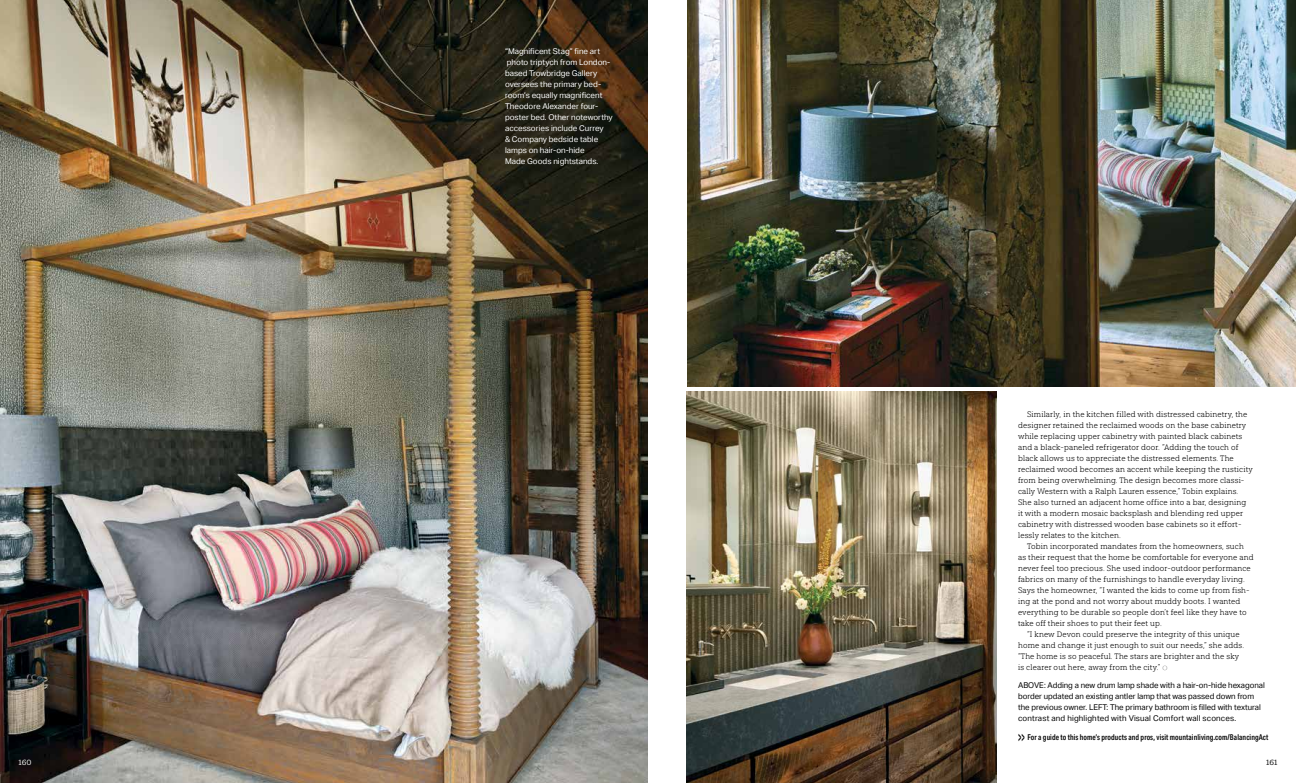
<style>
.page{position:relative;width:1296px;height:783px;background:#fff}
.page>*{position:absolute;margin:0;border:0;box-sizing:border-box;transform-origin:0 0}
.t1{font:8px/11px "Yorkten Slab Nor Lig";letter-spacing:.02em;color:#000}
.t2{font:8px/11px "Aktiv Grotesk";color:#fff}
.t3{font:8px/11px "Aktiv Grotesk";color:#000}
.t4{font:600 8px "Aktiv Grotesk Cd";letter-spacing:.015em;color:#000;scale:.91 1}
.t5{font:7.5px "Yorkten Slab Nor Reg";color:#fff;scale:1.14 1}
.t6{font:7.5px "Yorkten Slab Nor Reg";color:#000;scale:1.14 1}
.s1{font-family:"Aktiv Grotesk Ex Hair";font-size:7.9px}
.s2{font-weight:500;font-size:16px}
</style>
<div class="page">
<img style="left:0;top:0;width:648px;height:783px">
<img style="left:687px;top:392px;width:309px;height:391px">
<img style="left:687px;top:0;width:609px;height:387px">
<p class="t5" style="left:18px;top:758px;width:13px">160</p>
<p class="t2" style="left:505px;top:45px;width:109px">“Magnificent Stag” fine art photo triptych from London&shy;based Trowbridge Gallery oversees the primary bed&shy;room’s equally magnificent<br>Theodore Alexander four&shy;poster bed. Other noteworthy accessories include Currey<br>&amp; Company bedside table lamps on hair-on-hide<br>Made Goods nightstands.</p>
<p class="t1" style="left:1018px;top:409px;width:236px;text-indent:9px">Similarly, in the kitchen filled with distressed cabinetry, the designer retained the reclaimed woods on the base cabinetry while replacing upper cabinetry with painted black cabinets and a black-paneled refrigerator door. “Adding the touch of black allows us to appreciate the distressed elements. The reclaimed wood becomes an accent while keeping the rusticity from being overwhelming. The design becomes more classi&shy;cally Western with a Ralph Lauren essence,” Tobin explains.<br>She also turned an adjacent home office into a bar, designing it with a modern mosaic backsplash and blending red upper cabinetry with distressed wooden base cabinets so it effort&shy;lessly relates to the kitchen.</p>
<p class="t1" style="left:1027px;top:541px;width:218px">Tobin incorporated mandates from the homeowners, such</p>
<p class="t1" style="left:1018px;top:552px;width:237px">as their request that the home be comfortable for everyone and</p>
<p class="t1" style="left:1018px;top:563px;width:234px">never feel too precious. She used indoor-outdoor performance</p>
<p class="t1" style="left:1018px;top:574px;width:228px">fabrics on many of the furnishings to handle everyday living.</p>
<p class="t1" style="left:1018px;top:585px;width:233px">Says the homeowner, “I wanted the kids to come up from fish-</p>
<p class="t1" style="left:1018px;top:596px;width:224px">ing at the pond and not worry about muddy boots. I wanted</p>
<p class="t1" style="left:1018px;top:607px;width:230px">everything to be durable so people don’t feel like they have to</p>
<p class="t1" style="left:1018px;top:618px;width:145px">take off their shoes to put their feet up.</p>
<p class="t1" style="left:1027px;top:629px;width:214px">“I knew Devon could preserve the integrity of this unique</p>
<p class="t1" style="left:1018px;top:640px;width:227px">home and change it just enough to suit our needs,” she adds.</p>
<p class="t1" style="left:1018px;top:651px;width:223px">“The home is so peaceful. The stars are brighter and the sky</p>
<p class="t1" style="left:1018px;top:662px;width:151px">is clearer out here, away from the city.” <span class="s1">o</span></p>
<p class="t3" style="left:1018px;top:680px;width:248px">ABOVE: Adding a new drum lamp shade with a hair-on-hide hexagonal border updated an existing antler lamp that was passed down from the previous owner. LEFT: The primary bathroom is filled with textural contrast and highlighted with Visual Comfort wall sconces.</p>
<p class="t4" style="left:1018px;top:732px;width:277px"><span class="s2">&gt;&gt;</span> For a guide to this home’s products and pros, visit mountainliving.com/BalancingAct</p>
<p class="t6" style="left:1266px;top:758px;width:11px">161</p>
</div>
